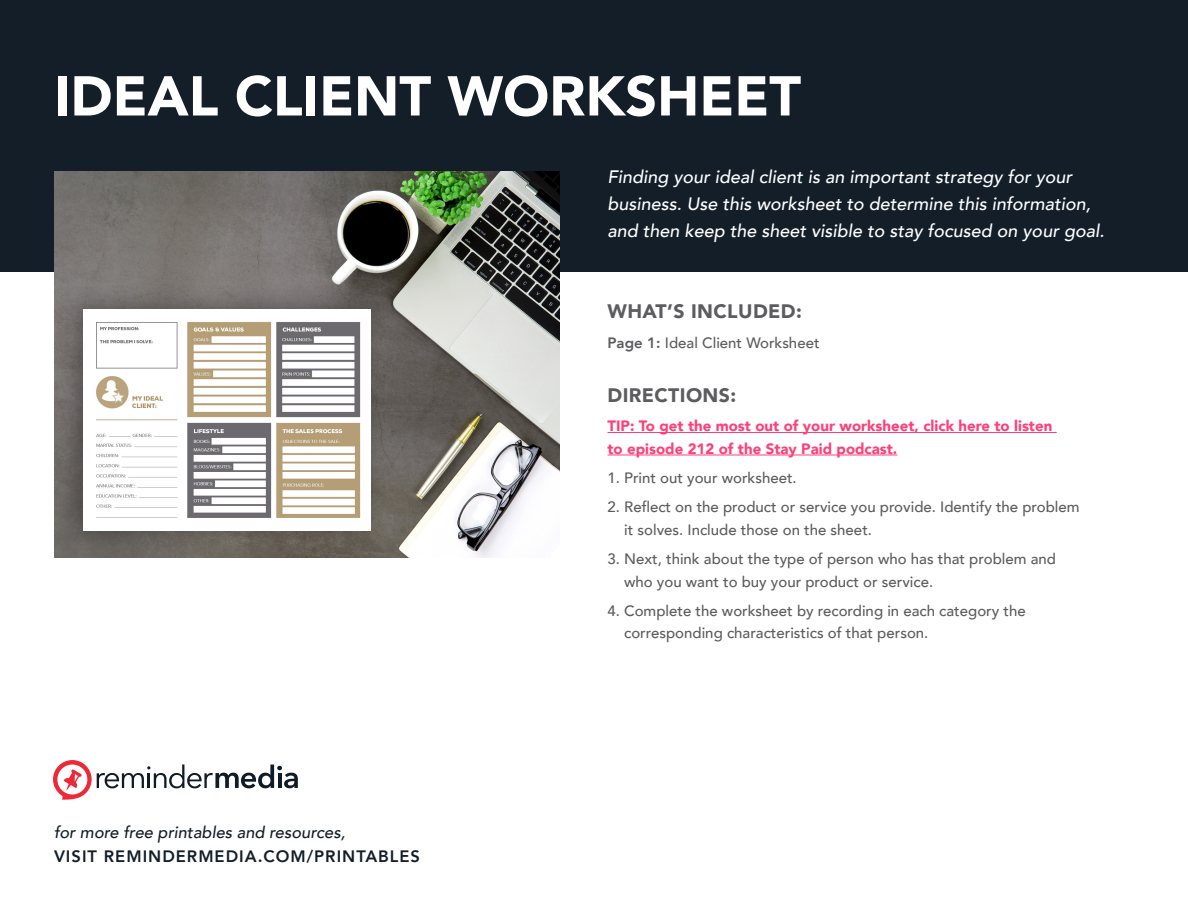
<style>
.page{position:relative;width:1188px;height:918px;background:#fff}
.page>*{position:absolute;margin:0;border:0;box-sizing:border-box;transform-origin:0 0}
.t1{font:900 55.5px "Avenir";color:#fff}
.Call_to_Action{font:900 19.5px "Avenir";letter-spacing:.02em;color:#5c5c5f}
.Body_Copy{font:italic 500 18px/27px "Avenir";color:#fff}
.Body_Copy-2{font:italic 500 16.5px/24px "Avenir";color:#131e29}
.Call_to_Action-2{font:500 15px/22.5px "Avenir";color:#5c5c5f}
.Call_to_Action-3{font:900 15px/22.5px "Avenir";color:#ff3f77}
.s1{font-weight:800}
.s2{font-weight:800;font-style:normal}
</style>
<div class="page">
<div style="left:0;top:0;width:1188px;height:271px;background:#131e29"></div>
<img style="left:54px;top:171px;width:505px;height:387px">
<hr style="left:608px;top:432px;width:449px;height:1px;background:#ff3f77">
<hr style="left:608px;top:455px;width:289px;height:1px;background:#ff3f77">
<svg style="left:53px;top:760px;width:245px;height:40px"></svg>
<div style="left:54px;top:284px;width:333px;height:267px;background:#231f20;opacity:.48"></div>
<img style="left:83px;top:309px;width:287px;height:222px">
<p class="t1" style="left:54px;top:49px;width:749px">IDEAL CLIENT WORKSHEET</p>
<p class="Body_Copy" style="left:608px;top:164px;width:498px">Finding your ideal client is an important strategy for your business. Use this worksheet to determine this information, and then keep the sheet visible to stay focused on your goal.</p>
<p class="Call_to_Action" style="left:608px;top:295px;width:196px">WHAT’S INCLUDED:</p>
<p class="Call_to_Action-2" style="left:608px;top:330px;width:214px"><span class="s1">Page 1:</span> Ideal Client Worksheet</p>
<p class="Body_Copy-2" style="left:54px;top:820px;width:368px">for more free printables and resources,<br><span class="s2">VISIT REMINDERMEDIA.COM/PRINTABLES</span></p>
<p class="Call_to_Action" style="left:608px;top:379px;width:130px">DIRECTIONS:</p>
<p class="Call_to_Action-3" style="left:608px;top:415px;width:446px">TIP: To get the most out of your worksheet, click here to listen to episode 212 of the Stay Paid podcast.</p>
<p class="Call_to_Action-2" style="left:608px;top:466px;width:191px">1. Print out your worksheet.</p>
<p class="Call_to_Action-2" style="left:624px;top:495px;width:457px;text-indent:-17px">2. Reflect on the product or service you provide. Identify the problem it solves. Include those on the sheet.</p>
<p class="Call_to_Action-2" style="left:624px;top:547px;width:433px;text-indent:-17px">3. Next, think about the type of person who has that problem and who you want to buy your product or service.</p>
<p class="Call_to_Action-2" style="left:624px;top:599px;width:403px;text-indent:-17px">4. Complete the worksheet by recording in each category the corresponding characteristics of that person.</p>
</div>
